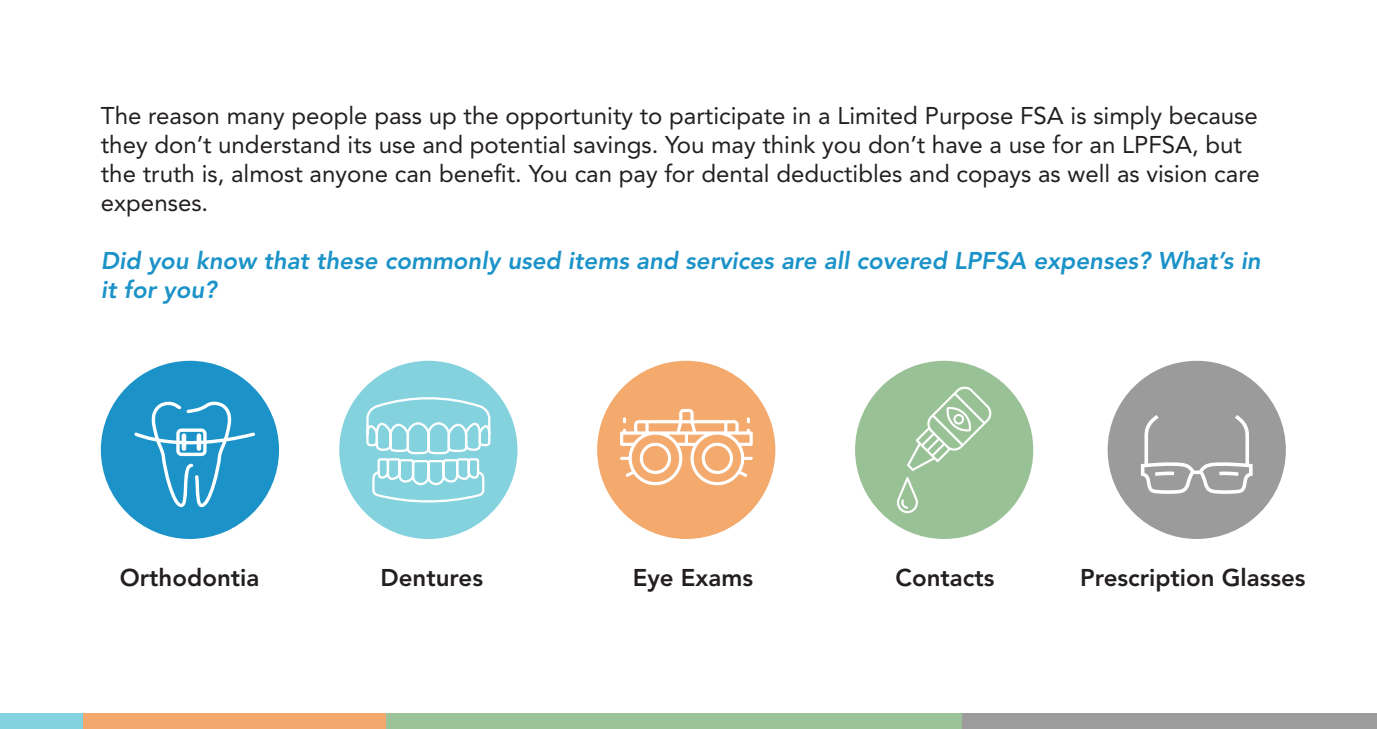
<style>
.page{position:relative;width:1377px;height:729px;background:#fff}
.page>*{position:absolute;margin:0;border:0;box-sizing:border-box;transform-origin:0 0}
.t1{font:24.07px/28.8px "Avenir LT Std";color:#231f20}
.t2{font:italic 800 24.07px/28.8px "Avenir LT Std";color:#1b93c8}
.t3{font:800 24.07px "Avenir LT Std";color:#231f20}
</style>
<div class="page">
<div style="left:339px;top:361px;width:178px;height:178px;background:#83d2de;border-radius:50%"></div>
<div style="left:597px;top:361px;width:178px;height:178px;background:#f4a96d;border-radius:50%"></div>
<div style="left:855px;top:361px;width:178px;height:178px;background:#99c196;border-radius:50%"></div>
<div style="left:1108px;top:361px;width:178px;height:178px;background:#9b9b9b;border-radius:50%"></div>
<div style="left:101px;top:361px;width:178px;height:178px;background:#1b93c8;border-radius:50%"></div>
<svg style="left:366px;top:397px;width:125px;height:106px"></svg>
<svg style="left:897px;top:386px;width:95px;height:128px"></svg>
<div style="left:0;top:713px;width:83px;height:16px;background:#82d2e0"></div>
<div style="left:83px;top:713px;width:303px;height:16px;background:#f5a86d"></div>
<div style="left:386px;top:713px;width:576px;height:16px;background:#9bc298"></div>
<div style="left:962px;top:713px;width:415px;height:16px;background:#9d9c9c"></div>
<svg style="left:620px;top:409px;width:133px;height:77px"></svg>
<svg style="left:134px;top:401px;width:121px;height:106px"></svg>
<svg style="left:1141px;top:415px;width:112px;height:79px"></svg>
<p class="t1" style="left:101px;top:102px;width:1160px">The reason many people pass up the opportunity to participate in a Limited Purpose FSA is simply because they don’t understand its use and potential savings. You may think you don’t have a use for an LPFSA, but the truth is, almost anyone can benefit. You can pay for dental deductibles and copays as well as vision care expenses.</p>
<p class="t2" style="left:101px;top:246px;width:1161px">Did you know that these commonly used items and services are all covered LPFSA expenses? What’s in it for you?</p>
<p class="t3" style="left:120px;top:564px;width:141px">Orthodontia</p>
<p class="t3" style="left:381px;top:564px;width:104px">Dentures</p>
<p class="t3" style="left:633px;top:564px;width:122px">Eye Exams</p>
<p class="t3" style="left:896px;top:564px;width:100px">Contacts</p>
<p class="t3" style="left:1080px;top:564px;width:227px">Prescription Glasses</p>
</div>
